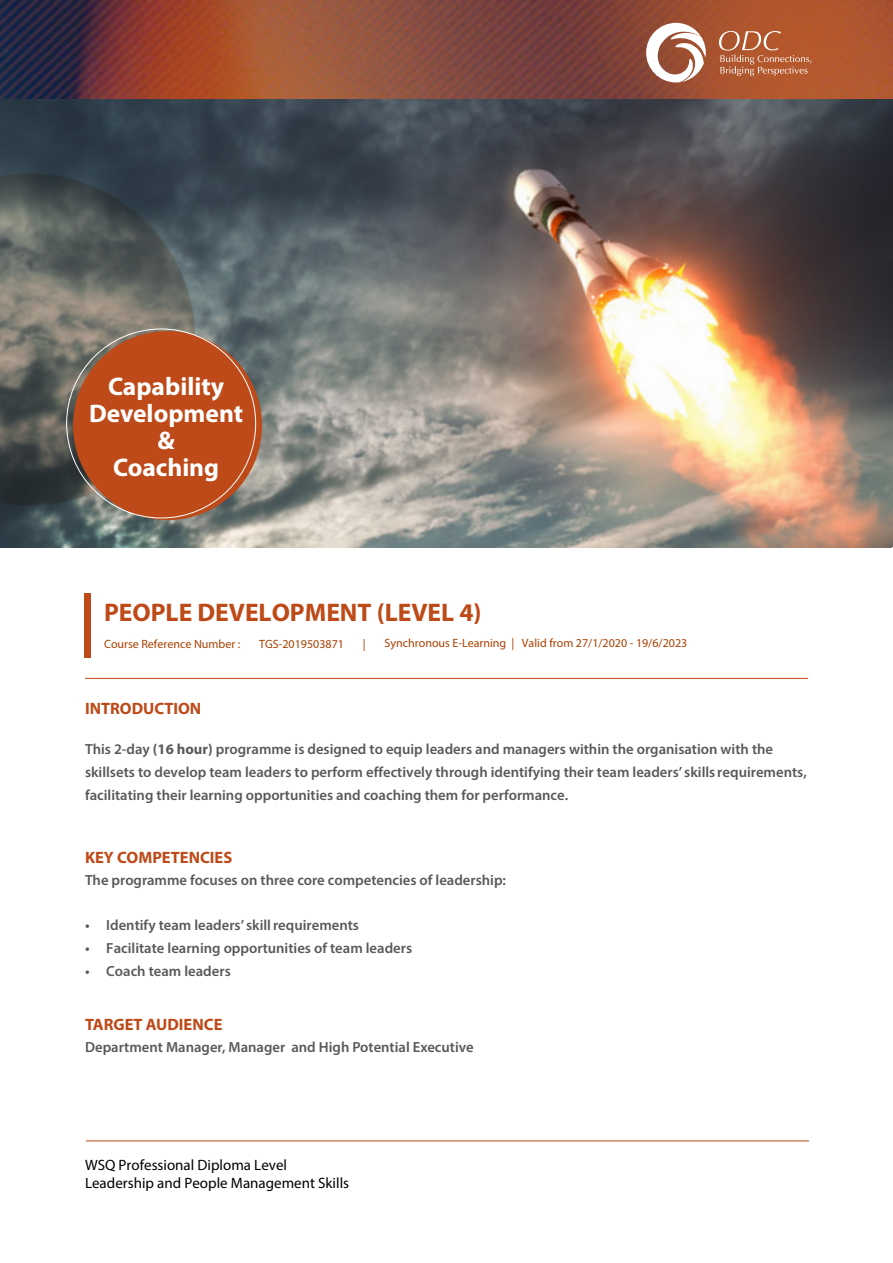
<style>
.page{position:relative;width:893px;height:1263px;background:#fff}
.page>*{position:absolute;margin:0;border:0;box-sizing:border-box;transform-origin:0 0}
.t1{font:700 25.5px/27px "Myriad Pro";color:#fff;text-align:center}
.t2{font:700 25.5px "Myriad Pro";color:#bd4a17}
.t3{font:700 16.5px "Myriad Pro";color:#bd4a18}
.t4{font:15px/17.4px "Myriad Pro";color:#000}
.t5{font:600 14.7px/22.8px "Myriad Pro";color:#58595b}
.t6{font:12px "Myriad Pro";color:#aa4000}
.s1{font-weight:700}
</style>
<div class="page">
<img style="left:0;top:99px;width:893px;height:448px">
<img style="left:0;top:0;width:893px;height:99px">
<div style="left:85px;top:593px;width:6px;height:65px;background:#bd4a17"></div>
<svg style="left:719px;top:30px;width:93px;height:46px;background:#bc6d48"></svg>
<svg style="left:646px;top:23px;width:60px;height:59px"></svg>
<hr style="left:86px;top:1141px;width:723px;height:1px;background:#bd4a18">
<hr style="left:85px;top:678px;width:723px;height:1px;background:#bd4a18">
<svg style="left:0;top:173px;width:195px;height:332px;background:#5d615e"></svg>
<div style="left:73px;top:331px;width:189px;height:189px;background:#bd4a18;border-radius:50%"></div>
<h1 class="t1" style="left:89px;top:372px;width:156px">Capability<br>Development &amp;<br>Coaching</h1>
<h1 class="t2" style="left:104px;top:596px;width:379px">PEOPLE DEVELOPMENT (LEVEL 4)</h1>
<p class="t6" style="left:104px;top:636px;width:138px">Course Reference Number :</p>
<p class="t6" style="left:259px;top:636px;width:86px">TGS-2019503871</p>
<p class="t6" style="left:363px;top:636px;width:4px">|</p>
<p class="t6" style="left:385px;top:636px;width:304px">Synchronous E-Learning | Valid from 27/1/2020 - 19/6/2023</p>
<p class="t3" style="left:85px;top:698px;width:118px">INTRODUCTION</p>
<p class="t5" style="left:85px;top:738px;width:723px">This 2-day <span class="s1">(16 hour)</span> programme is designed to equip leaders and managers within the organisation with the skillsets to develop team leaders to perform effectively through identifying their team leaders’ skills requirements, facilitating their learning opportunities and coaching them for performance.</p>
<p class="t3" style="left:85px;top:847px;width:149px">KEY COMPETENCIES</p>
<p class="t5" style="left:85px;top:869px;width:423px">The programme focuses on three core competencies of leadership:</p>
<p class="t5" style="left:85px;top:914px;width:276px">• Identify team leaders’ skill requirements</p>
<p class="t5" style="left:85px;top:936px;width:329px">• Facilitate learning opportunities of team leaders</p>
<p class="t5" style="left:85px;top:959px;width:147px">• Coach team leaders</p>
<p class="t3" style="left:85px;top:1013px;width:139px">TARGET AUDIENCE</p>
<p class="t5" style="left:85px;top:1035px;width:390px">Department Manager, Manager and High Potential Executive</p>
<p class="t4" style="left:85px;top:1156px;width:266px">WSQ Professional Diploma Level<br>Leadership and People Management Skills</p>
</div>
